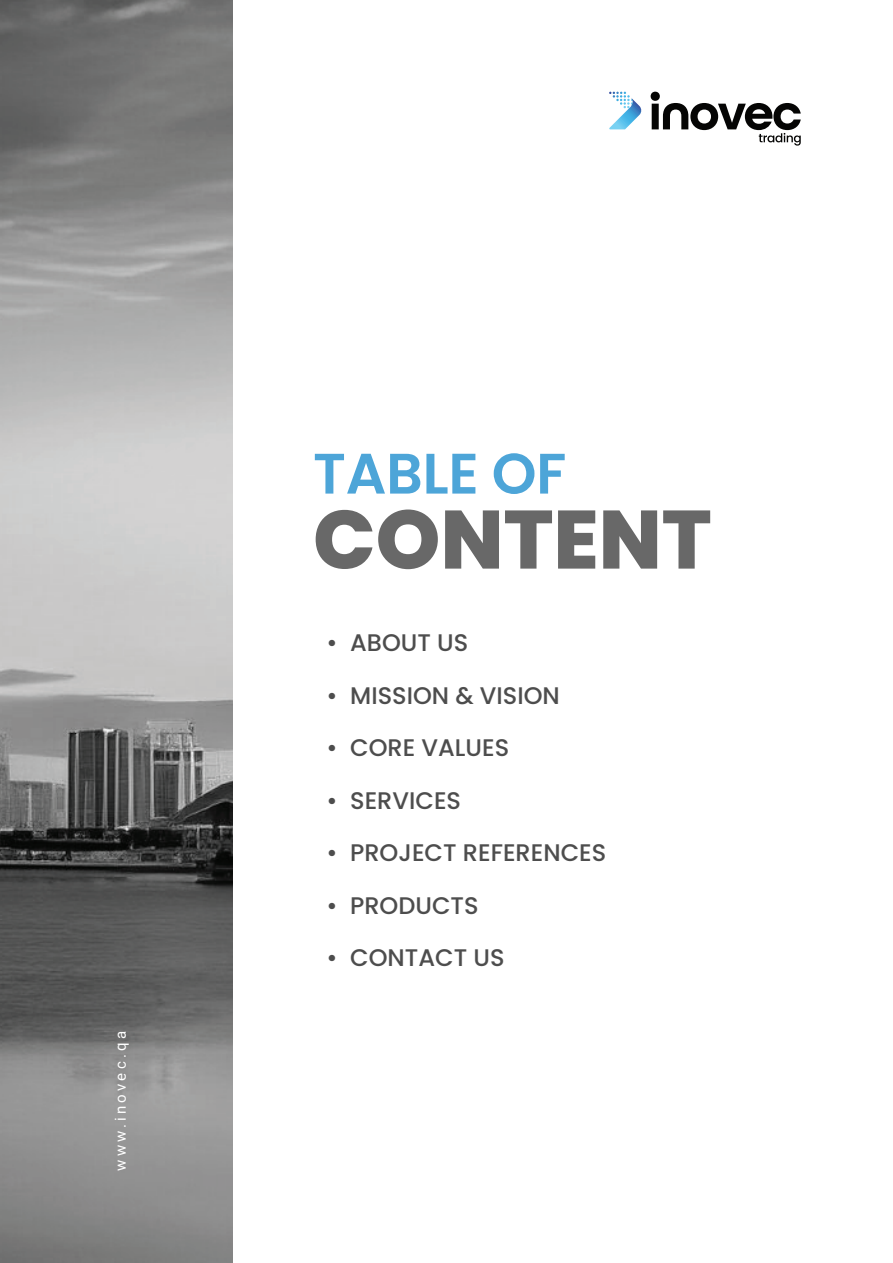
<style>
.page{position:relative;width:893px;height:1263px;background:#fff}
.page>*{position:absolute;margin:0;border:0;box-sizing:border-box;transform-origin:0 0}
.t1{font:800 82.5px "Poppins";color:#4d4d4d}
.t2{font:600 57px "Poppins";letter-spacing:-.005em;color:#2e95d2}
.t3{font:500 24px "Poppins";color:#4d4d4d}
.t4{font:15px "Roboto";letter-spacing:.215em;color:#fff}
</style>
<div class="page">
<svg style="left:609px;top:92px;width:33px;height:37px"></svg>
<svg style="left:651px;top:92px;width:150px;height:54px"></svg>
<img style="left:0;top:0;width:232px;height:1263px">
<p class="t4" style="left:110px;top:1171px;width:141px;rotate:-90deg">www.inovec.qa</p>
<h2 class="t2" style="left:313px;top:441px;width:255px">TABLE OF</h2>
<h1 class="t1" style="left:313px;top:492px;width:400px">CONTENT</h1>
<p class="t3" style="left:327px;top:629px;width:143px">• ABOUT US</p>
<p class="t3" style="left:327px;top:681px;width:235px">• MISSION &amp; VISION</p>
<p class="t3" style="left:327px;top:734px;width:184px">• CORE VALUES</p>
<p class="t3" style="left:327px;top:786px;width:136px">• SERVICES</p>
<p class="t3" style="left:327px;top:839px;width:281px">• PROJECT REFERENCES</p>
<p class="t3" style="left:327px;top:891px;width:153px">• PRODUCTS</p>
<p class="t3" style="left:327px;top:944px;width:179px">• CONTACT US</p>
</div>
